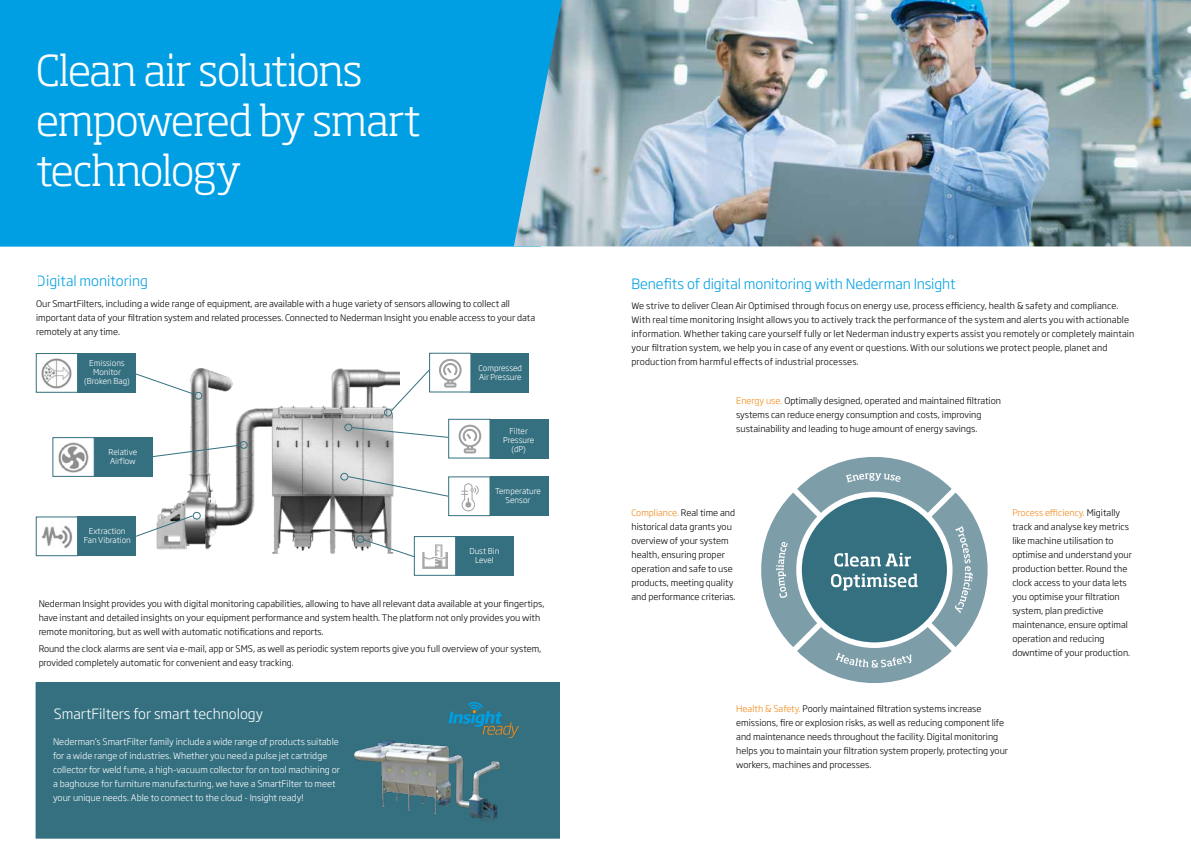
<style>
.page{position:relative;width:1191px;height:842px;background:#fff}
.page>*{position:absolute;margin:0;border:0;box-sizing:border-box;transform-origin:0 0}
.t1{font:300 42px/50.4px "Soho Pro";letter-spacing:-.025em;color:#fff}
.t2{font:300 14px "Soho Gothic Pro";letter-spacing:-.005em;color:#009fe3}
.t3{font:300 14px "Soho Gothic Pro";color:#fff}
.t4{font:300 9px/14px "Soho Gothic Pro";color:#000}
.t5{font:300 9px/14px "Soho Gothic Pro";color:#fff}
.t6{font:300 8px/9px "Soho Gothic Std";color:#fff;text-align:center}
.s1{color:#f18815}
</style>
<div class="page">
<div style="left:36px;top:683px;width:523px;height:155px;background:#347080"></div>
<svg style="left:450px;top:702px;width:52px;height:14px"></svg>
<div style="left:36px;top:682px;width:524px;height:157px;border:1px solid #347080"></div>
<div style="left:0;top:0;width:591px;height:247px;background:#009fe3"></div>
<img style="left:514px;top:0;width:677px;height:246px">
<img style="left:328px;top:716px;width:205px;height:123px">
<img style="left:156px;top:368px;width:238px;height:186px">
<div style="left:393px;top:411px;width:11px;height:20px;background:#fff"></div>
<div style="left:77px;top:353px;width:59px;height:39px;background:#347080"></div>
<svg style="left:135px;top:373px;width:61px;height:22px"></svg>
<div style="left:36px;top:353px;width:42px;height:39px;background:#fff;border:1px solid #347080"></div>
<div style="left:194px;top:392px;width:8px;height:7px;border:1px solid #347080;border-radius:50%"></div>
<div style="left:94px;top:437px;width:59px;height:40px;background:#347080"></div>
<div style="left:53px;top:437px;width:41px;height:40px;background:#fff;border:1px solid #347080"></div>
<div style="left:77px;top:517px;width:59px;height:39px;background:#347080"></div>
<div style="left:36px;top:517px;width:42px;height:39px;background:#fff;border:1px solid #347080"></div>
<div style="left:470px;top:353px;width:59px;height:39px;background:#347080"></div>
<div style="left:429px;top:353px;width:42px;height:39px;background:#fff;border:1px solid #347080"></div>
<div style="left:489px;top:419px;width:59px;height:39px;background:#347080"></div>
<div style="left:448px;top:419px;width:42px;height:39px;background:#fff;border:1px solid #347080"></div>
<div style="left:489px;top:477px;width:59px;height:39px;background:#347080"></div>
<div style="left:448px;top:477px;width:42px;height:39px;background:#fff;border:1px solid #347080"></div>
<div style="left:455px;top:536px;width:59px;height:40px;background:#347080"></div>
<div style="left:414px;top:536px;width:42px;height:40px;background:#fff;border:1px solid #347080"></div>
<svg style="left:153px;top:444px;width:88px;height:14px"></svg>
<svg style="left:135px;top:515px;width:58px;height:22px"></svg>
<svg style="left:390px;top:369px;width:40px;height:42px"></svg>
<svg style="left:351px;top:427px;width:98px;height:11px"></svg>
<svg style="left:348px;top:476px;width:101px;height:21px"></svg>
<svg style="left:363px;top:539px;width:52px;height:18px"></svg>
<div style="left:240px;top:441px;width:8px;height:8px;border:1px solid #347080;border-radius:50%"></div>
<div style="left:193px;top:512px;width:8px;height:7px;border:1px solid #347080;border-radius:50%"></div>
<div style="left:344px;top:424px;width:8px;height:7px;border:1px solid #347080;border-radius:50%"></div>
<div style="left:384px;top:409px;width:8px;height:7px;border:1px solid #347080;border-radius:50%"></div>
<div style="left:340px;top:473px;width:8px;height:7px;border:1px solid #347080;border-radius:50%"></div>
<div style="left:356px;top:535px;width:8px;height:8px;border:1px solid #347080;border-radius:50%"></div>
<img style="left:41px;top:358px;width:31px;height:30px">
<img style="left:58px;top:442px;width:31px;height:31px">
<img style="left:41px;top:525px;width:32px;height:24px">
<svg style="left:458px;top:424px;width:23px;height:29px"></svg>
<svg style="left:461px;top:483px;width:18px;height:28px"></svg>
<img style="left:422px;top:544px;width:26px;height:24px">
<svg style="left:439px;top:358px;width:23px;height:30px"></svg>
<svg style="left:761px;top:457px;width:227px;height:226px"></svg>
<h1 class="t1" style="left:36px;top:41px;width:386px">Clean air solutions empowered by smart technology</h1>
<h2 class="t2" style="left:37px;top:270px;width:113px">Digital monitoring</h2>
<p class="t4" style="left:36px;top:296px;width:500px">Our SmartFilters, including a wide range of equipment, are available with a huge variety of sensors allowing to collect all important data of your filtration system and related processes. Connected to Nederman Insight you enable access to your data remotely at any time.</p>
<p class="t6" style="left:84px;top:359px;width:47px">Emissions<br>Monitor (Broken Bag)</p>
<p class="t6" style="left:109px;top:448px;width:30px;text-align:left">Relative<br>Airflow</p>
<p class="t6" style="left:84px;top:527px;width:49px">Extraction<br>Fan Vibration</p>
<p class="t6" style="left:478px;top:363px;width:45px;text-align:left">Compressed<br>Air Pressure</p>
<p class="t6" style="left:503px;top:426px;width:33px">Filter<br>Pressure (dP)</p>
<p class="t6" style="left:495px;top:487px;width:48px">Temperature<br>Sensor</p>
<p class="t6" style="left:469px;top:547px;width:31px">Dust Bin<br>Level</p>
<p class="t4" style="left:39px;top:596px;width:507px">Nederman Insight provides you with digital monitoring capabilities, allowing to have all relevant data available at your fingertips, have instant and detailed insights on your equipment performance and system health. The platform not only provides you with remote monitoring, but as well with automatic notifications and reports.</p>
<p class="t4" style="left:39px;top:641px;width:504px">Round the clock alarms are sent via e-mail, app or SMS, as well as periodic system reports give you full overview of your system, provided completely automatic for convenient and easy tracking.</p>
<h2 class="t3" style="left:54px;top:703px;width:211px">SmartFilters for smart technology</h2>
<p class="t5" style="left:53px;top:734px;width:288px">Nederman’s SmartFilter family include a wide range of products suitable for a wide range of industries. Whether you need a pulse jet cartridge collector for weld fume, a high-vacuum collector for on tool machining or a baghouse for furniture manufacturing, we have a SmartFilter to meet your unique needs. Able to connect to the cloud - Insight ready!</p>
<h2 class="t2" style="left:631px;top:273px;width:326px">Benefits of digital monitoring with Nederman Insight</h2>
<p class="t4" style="left:631px;top:298px;width:504px">We strive to deliver Clean Air Optimised through focus on energy use, process efficiency, health &amp; safety and compliance.<br>With real time monitoring Insight allows you to actively track the performance of the system and alerts you with actionable information. Whether taking care yourself fully or let Nederman industry experts assist you remotely or completely maintain your filtration system, we help you in case of any event or questions. With our solutions we protect people, planet and production from harmful effects of industrial processes.</p>
<p class="t4" style="left:736px;top:393px;width:266px"><span class="s1">Energy use.</span> Optimally designed, operated and maintained filtration systems can reduce energy consumption and costs, improving sustainability and leading to huge amount of energy savings.</p>
<p class="t4" style="left:631px;top:505px;width:106px"><span class="s1">Compliance.</span> Real time and historical data grants you overview of your system health, ensuring proper operation and safe to use products, meeting quality and performance criterias.</p>
<p class="t4" style="left:1012px;top:505px;width:121px"><span class="s1">Process efficiency.</span> Migitally track and analyse key metrics like machine utilisation to optimise and understand your production better. Round the clock access to your data lets you optimise your filtration system, plan predictive maintenance, ensure optimal operation and reducing downtime of your production.</p>
<p class="t4" style="left:736px;top:701px;width:273px"><span class="s1">Health &amp; Safety.</span> Poorly maintained filtration systems increase emissions, fire or explosion risks, as well as reducing component life and maintenance needs throughout the facility. Digital monitoring helps you to maintain your filtration system properly, protecting your workers, machines and processes.</p>
</div>
